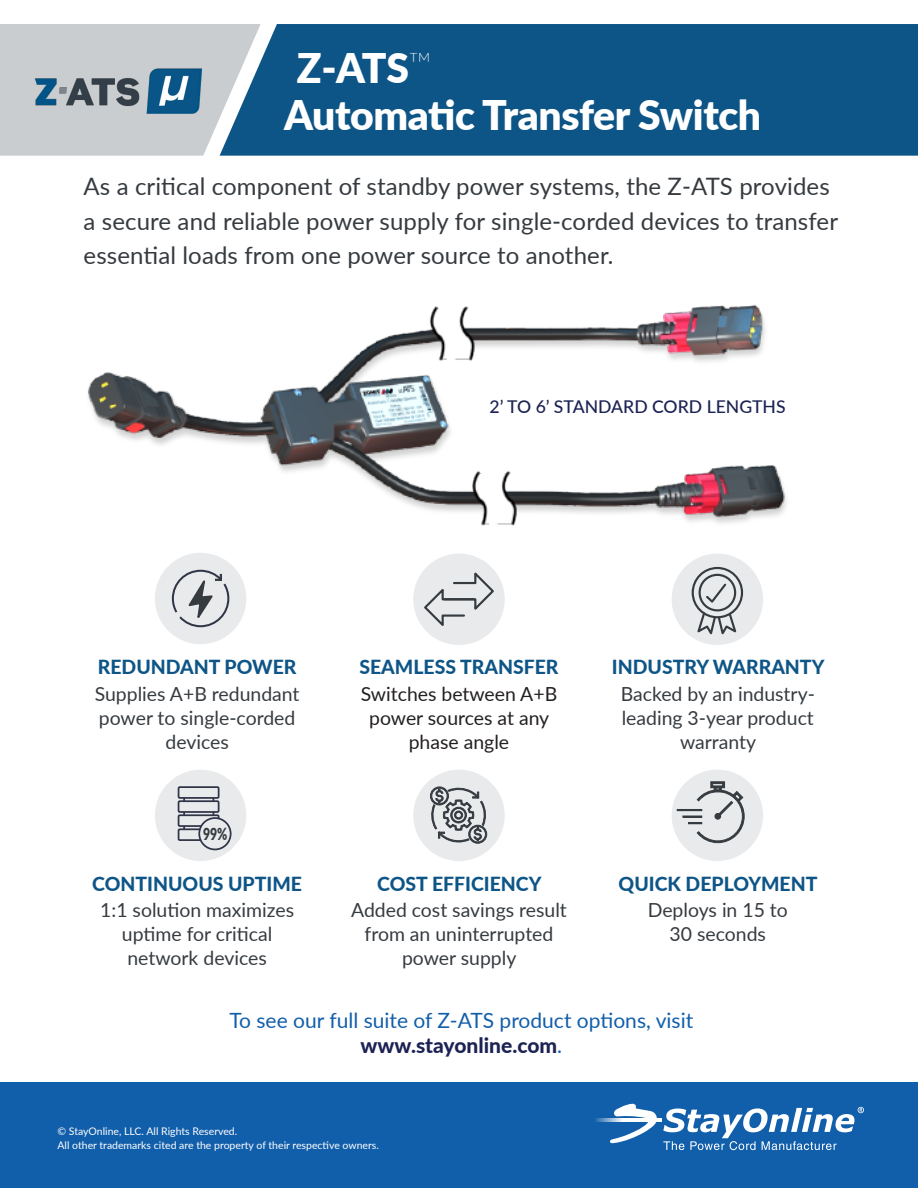
<style>
.page{position:relative;width:918px;height:1188px;background:#fff}
.page>*{position:absolute;margin:0;border:0;box-sizing:border-box;transform-origin:0 0}
.t1{font:900 40.8px/47px "Lato";letter-spacing:-.01em;color:#fff}
.t2{font:24px/34.5px "Lato";letter-spacing:.005em;color:#363b40}
.t3{font:21px/25.5px "Lato";color:#115eaa;text-align:center}
.t4{font:19.35px/24px "Lato";color:#363b40;text-align:center}
.t5{font:800 19.35px "Lato";color:#0e5587}
.t6{font:19.35px/24px "Lato";color:#231f20;text-align:center}
.t7{font:500 17.55px "Lato";color:#1c2253}
.t8{font:900 16.65px "Lato";color:#363b40;scale:.73 1}
.t9{font:10.5px "Lato";color:#fff}
.s1{font-weight:800;color:#1c2253}
</style>
<div class="page">
<div style="left:155px;top:553px;width:91px;height:91px;background:#e8eaec;border-radius:50%"></div>
<svg style="left:171px;top:571px;width:59px;height:57px"></svg>
<div style="left:413px;top:554px;width:92px;height:91px;background:#e8eaec;border-radius:50%"></div>
<svg style="left:424px;top:572px;width:70px;height:58px"></svg>
<div style="left:672px;top:554px;width:91px;height:91px;background:#e8eaec;border-radius:50%"></div>
<div style="left:699px;top:574px;width:37px;height:37px;border:2px solid #363b40;border-radius:50%"></div>
<div style="left:692px;top:567px;width:51px;height:51px;border:2px solid #363b40;border-radius:50%"></div>
<svg style="left:704px;top:582px;width:23px;height:23px"></svg>
<svg style="left:697px;top:611px;width:40px;height:24px"></svg>
<div style="left:672px;top:770px;width:91px;height:91px;background:#e8eaec;border-radius:50%"></div>
<div style="left:677px;top:809px;width:25px;height:2px;border:1px solid #363b40"></div>
<svg style="left:683px;top:781px;width:62px;height:62px"></svg>
<div style="left:413px;top:770px;width:92px;height:91px;background:#e8eaec;border-radius:50%"></div>
<svg style="left:430px;top:786px;width:57px;height:58px"></svg>
<div style="left:155px;top:770px;width:91px;height:91px;background:#e8eaec;border-radius:50%"></div>
<div style="left:178px;top:786px;width:42px;height:13px;border:2px solid #313548"></div>
<div style="left:178px;top:800px;width:42px;height:13px;border:2px solid #313548"></div>
<svg style="left:177px;top:812px;width:43px;height:30px"></svg>
<div style="left:198px;top:817px;width:34px;height:33px;border:2px solid #313548;border-radius:50%"></div>
<div style="left:0;top:1082px;width:918px;height:106px;background:#115eaa"></div>
<div style="left:0;top:24px;width:220px;height:132px;background:#c9cdd0"></div>
<div style="left:220px;top:24px;width:698px;height:132px;background:#0e5587"></div>
<img style="left:29px;top:66px;width:180px;height:48px">
<img style="left:88px;top:305px;width:699px;height:266px">
<hr style="left:594px;top:1118px;width:68px;height:3px;background:#fff">
<svg style="left:610px;top:1104px;width:47px;height:39px"></svg>
<svg style="left:663px;top:1107px;width:201px;height:43px"></svg>
<p class="t1" style="left:284px;top:43px;width:479px;text-indent:13px">Z-ATS<sup>™<br></sup>Automatic Transfer Switch</p>
<p class="t2" style="left:84px;top:168px;width:756px">As a critical component of standby power systems, the Z-ATS provides a secure and reliable power supply for single-corded devices to transfer essential loads from one power source to another.</p>
<p class="t7" style="left:489px;top:394px;width:298px">2’ TO 6’ STANDARD CORD LENGTHS</p>
<p class="t5" style="left:98px;top:652px;width:200px">REDUNDANT POWER</p>
<p class="t4" style="left:95px;top:681px;width:206px">Supplies A+B redundant power to single-corded devices</p>
<p class="t8" style="left:203px;top:821px;width:35px">99%</p>
<p class="t5" style="left:92px;top:869px;width:211px">CONTINUOUS UPTIME</p>
<p class="t4" style="left:100px;top:898px;width:195px">1:1 solution maximizes uptime for critical network devices</p>
<p class="t5" style="left:359px;top:652px;width:201px">SEAMLESS TRANSFER</p>
<p class="t6" style="left:361px;top:681px;width:198px">Switches between A+B power sources at any phase angle</p>
<p class="t5" style="left:612px;top:652px;width:214px">INDUSTRY WARRANTY</p>
<p class="t4" style="left:621px;top:681px;width:196px">Backed by an industry&shy;leading 3-year product warranty</p>
<p class="t5" style="left:377px;top:869px;width:166px">COST EFFICIENCY</p>
<p class="t4" style="left:351px;top:898px;width:217px">Added cost savings result from an uninterrupted power supply</p>
<p class="t5" style="left:619px;top:869px;width:200px">QUICK DEPLOYMENT</p>
<p class="t4" style="left:648px;top:898px;width:142px">Deploys in 15 to<br>30 seconds</p>
<p class="t3" style="left:229px;top:1006px;width:465px">To see our full suite of Z-ATS product options, visit <span class="s1">www.stayonline.com</span>.</p>
<p class="t9" style="left:57px;top:1124px;width:181px">© StayOnline, LLC. All Rights Reserved.</p>
<p class="t9" style="left:57px;top:1138px;width:323px">All other trademarks cited are the property of their respective owners.</p>
</div>
